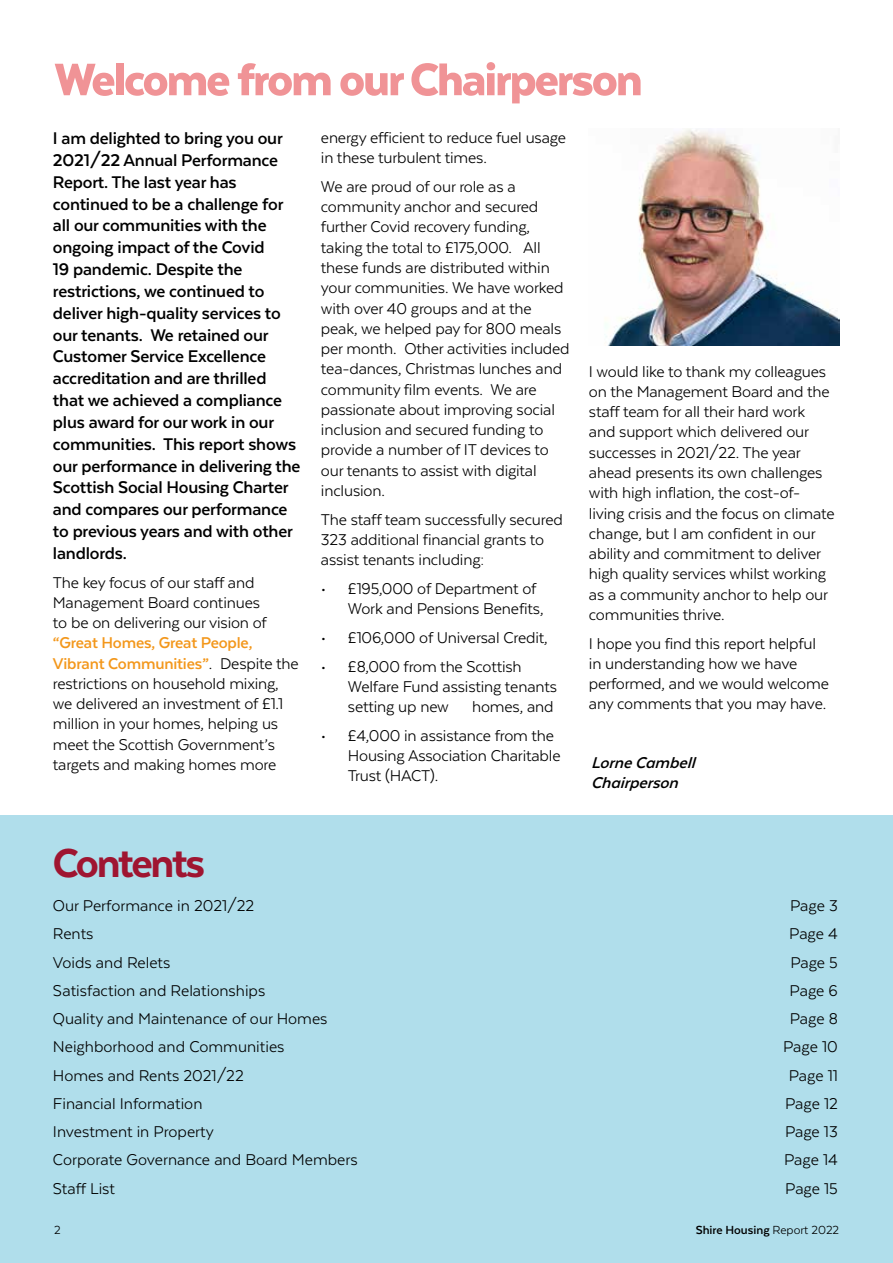
<style>
.page{position:relative;width:893px;height:1263px;background:#fff}
.page>*{position:absolute;margin:0;border:0;box-sizing:border-box;transform-origin:0 0}
.t1{font:900 52.5px "Texta";letter-spacing:-.04em;color:#f09396}
.t2{font:800 46.5px "Texta";letter-spacing:-.055em;color:#9f1531}
.t3{font:700 19.5px/21.8px "Texta";letter-spacing:-.01em;color:#000}
.t4{font:18px/20.2px "Texta";letter-spacing:-.01em;color:#000}
.t5{font:italic 700 18px/20.2px "Texta";color:#000}
.t6{font:700 13.5px "Texta";color:#000}
.t7{font:13.5px "Texta";color:#000}
.s1{font-weight:700;color:#f3971b}
.s2{font-weight:400}
</style>
<div class="page">
<div style="left:0;top:815px;width:893px;height:448px;background:#b0deeb"></div>
<img style="left:605px;top:129px;width:234px;height:217px">
<h1 class="t1" style="left:54px;top:52px;width:590px">Welcome from our Chairperson</h1>
<p class="t3" style="left:53px;top:127px;width:249px">I am delighted to bring you our<br>2021/22 Annual Performance<br>Report. The last year has continued to be a challenge for all our communities with the ongoing impact of the Covid<br>19 pandemic. Despite the restrictions, we continued to deliver high-quality services to our tenants. We retained our<br>Customer Service Excellence accreditation and are thrilled that we achieved a compliance plus award for our work in our communities. This report shows our performance in delivering the<br>Scottish Social Housing Charter and compares our performance to previous years and with other landlords.</p>
<p class="t4" style="left:53px;top:572px;width:215px">The key focus of our staff and<br>Management Board continues to be on delivering our vision of</p>
<p class="t4" style="left:53px;top:633px;width:247px"><span class="s1">“Great Homes, Great People,<br>Vibrant Communities”</span>. Despite the restrictions on household mixing, we delivered an investment of £1.1 million in your homes, helping us meet the Scottish Government’s targets and making homes more</p>
<p class="t4" style="left:321px;top:127px;width:247px">energy efficient to reduce fuel usage in these turbulent times.</p>
<p class="t4" style="left:321px;top:176px;width:250px">We are proud of our role as a community anchor and secured further Covid recovery funding, taking the total to £175,000. All these funds are distributed within your communities. We have worked with over 40 groups and at the peak, we helped pay for 800 meals per month. Other activities included tea-dances, Christmas lunches and community film events. We are passionate about improving social inclusion and secured funding to provide a number of IT devices to our tenants to assist with digital inclusion.</p>
<p class="t4" style="left:321px;top:509px;width:243px">The staff team successfully secured<br>323 additional financial grants to assist tenants including:</p>
<p class="t4" style="left:348px;top:578px;width:197px;text-indent:-27px">• £195,000 of Department of<br>Work and Pensions Benefits,</p>
<p class="t4" style="left:321px;top:627px;width:228px">• £106,000 of Universal Credit,</p>
<p class="t4" style="left:348px;top:656px;width:211px;text-indent:-27px">• £8,000 from the Scottish<br>Welfare Fund assisting tenants setting up new</p>
<p class="t4" style="left:472px;top:696px;width:83px">homes, and</p>
<p class="t4" style="left:348px;top:725px;width:214px;text-indent:-27px">• £4,000 in assistance from the<br>Housing Association Charitable<br>Trust (HACT).</p>
<p class="t4" style="left:589px;top:361px;width:247px">I would like to thank my colleagues on the Management Board and the staff team for all their hard work and support which delivered our successes in 2021/22. The year ahead presents its own challenges with high inflation, the cost-of&shy;living crisis and the focus on climate change, but I am confident in our ability and commitment to deliver high quality services whilst working as a community anchor to help our communities thrive.</p>
<p class="t4" style="left:589px;top:633px;width:241px">I hope you find this report helpful in understanding how we have performed, and we would welcome any comments that you may have.</p>
<p class="t5" style="left:591px;top:752px;width:105px">Lorne Cambell<br>Chairperson</p>
<h2 class="t2" style="left:53px;top:839px;width:154px">Contents</h2>
<p class="t4" style="left:53px;top:895px;width:203px">Our Performance in 2021/22</p>
<p class="t4" style="left:790px;top:895px;width:49px">Page 3</p>
<p class="t4" style="left:53px;top:924px;width:42px">Rents</p>
<p class="t4" style="left:789px;top:924px;width:50px">Page 4</p>
<p class="t4" style="left:53px;top:952px;width:119px">Voids and Relets</p>
<p class="t4" style="left:790px;top:952px;width:49px">Page 5</p>
<p class="t4" style="left:53px;top:980px;width:214px">Satisfaction and Relationships</p>
<p class="t4" style="left:790px;top:980px;width:50px">Page 6</p>
<p class="t4" style="left:53px;top:1008px;width:276px">Quality and Maintenance of our Homes</p>
<p class="t4" style="left:790px;top:1008px;width:50px">Page 8</p>
<p class="t4" style="left:53px;top:1037px;width:233px">Neighborhood and Communities</p>
<p class="t4" style="left:783px;top:1037px;width:56px">Page 10</p>
<p class="t4" style="left:53px;top:1065px;width:192px">Homes and Rents 2021/22</p>
<p class="t4" style="left:789px;top:1065px;width:51px">Page 11</p>
<p class="t4" style="left:53px;top:1093px;width:151px">Financial Information</p>
<p class="t4" style="left:785px;top:1093px;width:54px">Page 12</p>
<p class="t4" style="left:53px;top:1121px;width:162px">Investment in Property</p>
<p class="t4" style="left:785px;top:1121px;width:54px">Page 13</p>
<p class="t4" style="left:53px;top:1150px;width:306px">Corporate Governance and Board Members</p>
<p class="t4" style="left:784px;top:1150px;width:55px">Page 14</p>
<p class="t4" style="left:53px;top:1178px;width:64px">Staff List</p>
<p class="t4" style="left:785px;top:1178px;width:54px">Page 15</p>
<p class="t7" style="left:54px;top:1222px;width:8px">2</p>
<p class="t6" style="left:696px;top:1222px;width:145px">Shire Housing <span class="s2">Report 2022</span></p>
</div>
